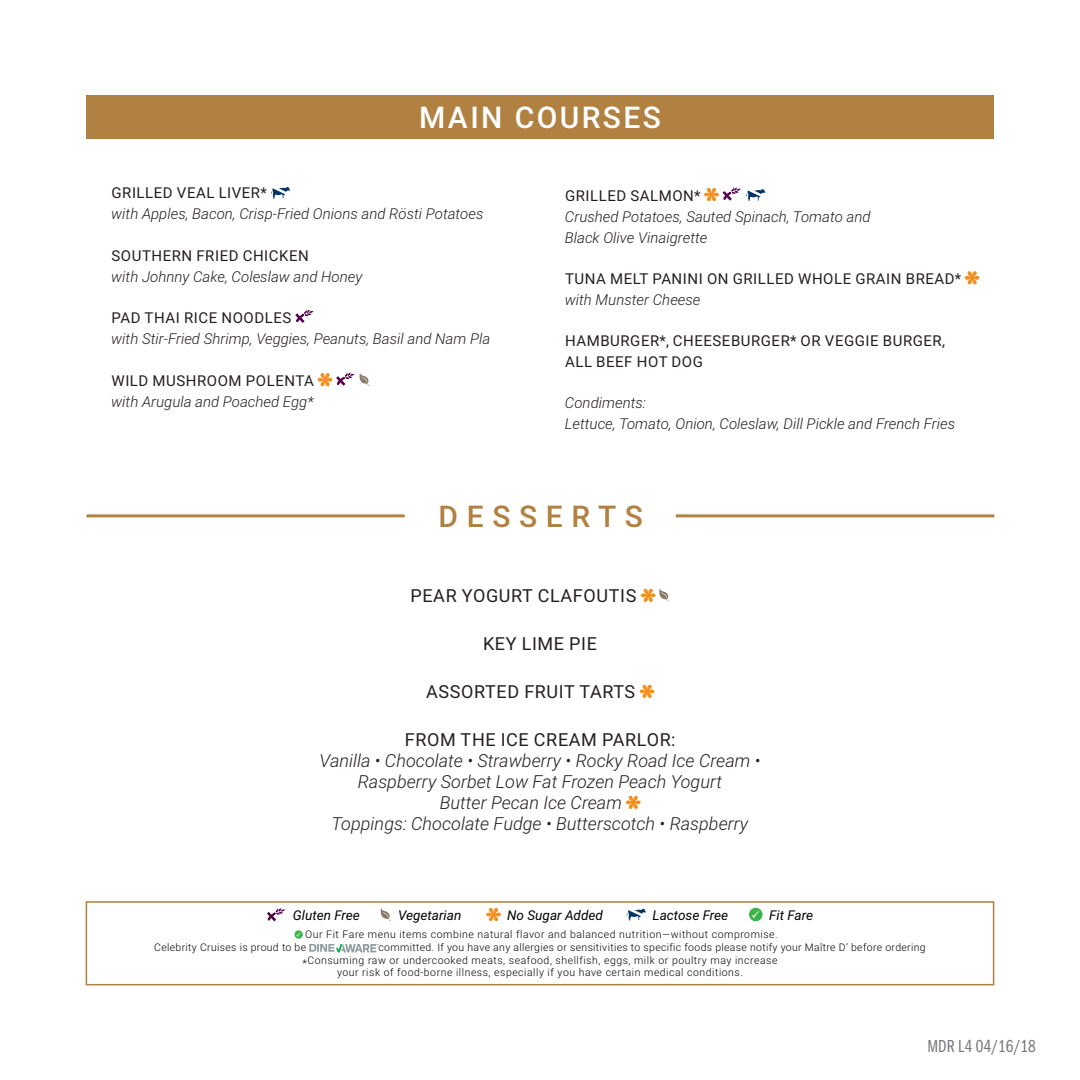
<style>
.page{position:relative;width:1080px;height:1080px;background:#fff}
.page>*{position:absolute;margin:0;border:0;box-sizing:border-box;transform-origin:0 0}
.t1{font:500 30px "Roboto";letter-spacing:.08em;color:#fff}
.t2{font:500 30px "Roboto";letter-spacing:.29em;color:#b18141}
.t3{font:italic 300 18px/21px "Roboto";color:#231f20;text-align:center}
.t4{font:18px "Roboto";letter-spacing:.035em;color:#231f20}
.t5{font:18px "Franklin Gothic URW Com Boo";color:#76787b}
.t6{font:italic 300 15px "Roboto";color:#231f20}
.t7{font:15px "Roboto";letter-spacing:.035em;color:#231f20}
.Description{font:italic 13.5px "Roboto";color:#000}
.Raw_Food_Disclaimer{font:300 10.5px/12.6px "Roboto";letter-spacing:.05em;color:#000}
.Raw_Food_Disclaimer-2{font:300 10.5px "Roboto";letter-spacing:.03em;color:#000}
.s1{font-size:10.95px}
</style>
<div class="page">
<svg style="left:641px;top:588px;width:29px;height:14px"></svg>
<svg style="left:640px;top:685px;width:14px;height:13px"></svg>
<svg style="left:626px;top:796px;width:14px;height:13px"></svg>
<svg style="left:271px;top:187px;width:19px;height:12px"></svg>
<svg style="left:295px;top:309px;width:19px;height:14px"></svg>
<svg style="left:318px;top:372px;width:52px;height:15px"></svg>
<svg style="left:704px;top:187px;width:61px;height:15px"></svg>
<svg style="left:965px;top:272px;width:14px;height:12px"></svg>
<div style="left:86px;top:95px;width:908px;height:43px;background:#b18141"></div>
<hr style="left:86px;top:514px;width:319px;height:3px;background:#b18141">
<hr style="left:676px;top:514px;width:318px;height:3px;background:#b18141">
<img style="left:309px;top:944px;width:69px;height:8px">
<svg style="left:295px;top:930px;width:8px;height:9px"></svg>
<svg style="left:486px;top:908px;width:15px;height:13px"></svg>
<svg style="left:381px;top:908px;width:10px;height:13px"></svg>
<svg style="left:267px;top:908px;width:19px;height:14px"></svg>
<svg style="left:626px;top:909px;width:20px;height:11px"></svg>
<svg style="left:749px;top:908px;width:14px;height:13px"></svg>
<div style="left:86px;top:901px;width:908px;height:84px;border:2px solid #b18141"></div>
<p class="t1" style="left:419px;top:96px;width:243px">MAIN COURSES</p>
<p class="t7" style="left:112px;top:183px;width:157px">GRILLED VEAL LIVER*</p>
<p class="t6" style="left:111px;top:204px;width:374px">with Apples, Bacon, Crisp-Fried Onions and Rösti Potatoes</p>
<p class="t7" style="left:112px;top:245px;width:199px">SOUTHERN FRIED CHICKEN</p>
<p class="t6" style="left:111px;top:266px;width:253px">with Johnny Cake, Coleslaw and Honey</p>
<p class="t7" style="left:112px;top:307px;width:181px">PAD THAI RICE NOODLES</p>
<p class="t6" style="left:111px;top:328px;width:381px">with Stir-Fried Shrimp, Veggies, Peanuts, Basil and Nam Pla</p>
<p class="t7" style="left:112px;top:370px;width:204px">WILD MUSHROOM POLENTA</p>
<p class="t6" style="left:111px;top:391px;width:204px">with Arugula and Poached Egg*</p>
<p class="t7" style="left:565px;top:185px;width:137px">GRILLED SALMON*</p>
<p class="t6" style="left:565px;top:206px;width:307px">Crushed Potatoes, Sauted Spinach, Tomato and</p>
<p class="t6" style="left:565px;top:227px;width:144px">Black Olive Vinaigrette</p>
<p class="t7" style="left:565px;top:268px;width:398px">TUNA MELT PANINI ON GRILLED WHOLE GRAIN BREAD*</p>
<p class="t6" style="left:565px;top:289px;width:137px">with Munster Cheese</p>
<p class="t7" style="left:565px;top:330px;width:381px">HAMBURGER*, CHEESEBURGER* OR VEGGIE BURGER,</p>
<p class="t7" style="left:565px;top:351px;width:139px">ALL BEEF HOT DOG</p>
<p class="t6" style="left:565px;top:393px;width:83px">Condiments:</p>
<p class="t6" style="left:565px;top:414px;width:392px">Lettuce, Tomato, Onion, Coleslaw, Dill Pickle and French Fries</p>
<p class="t2" style="left:438px;top:495px;width:206px">DESSERTS</p>
<p class="t4" style="left:410px;top:582px;width:227px">PEAR YOGURT CLAFOUTIS</p>
<p class="t4" style="left:483px;top:630px;width:115px">KEY LIME PIE</p>
<p class="t4" style="left:426px;top:678px;width:211px">ASSORTED FRUIT TARTS</p>
<p class="t4" style="left:405px;top:726px;width:272px">FROM THE ICE CREAM PARLOR:</p>
<p class="t3" style="left:320px;top:749px;width:442px">Vanilla • Chocolate • Strawberry • Rocky Road Ice Cream •<br>Raspberry Sorbet Low Fat Frozen Peach Yogurt</p>
<p class="t3" style="left:440px;top:791px;width:184px">Butter Pecan Ice Cream</p>
<p class="t3" style="left:332px;top:812px;width:418px">Toppings: Chocolate Fudge • Butterscotch • Raspberry</p>
<p class="Description" style="left:293px;top:905px;width:68px">Gluten Free</p>
<p class="Description" style="left:398px;top:905px;width:65px">Vegetarian</p>
<p class="Description" style="left:507px;top:905px;width:97px">No Sugar Added</p>
<p class="Description" style="left:653px;top:905px;width:77px">Lactose Free</p>
<p class="Description" style="left:769px;top:905px;width:45px">Fit Fare</p>
<p class="Raw_Food_Disclaimer" style="left:154px;top:928px;width:625px;text-indent:151px">Our Fit Fare menu items combine natural flavor and balanced nutrition—without compromise.<br>Celebrity Cruises is proud to be</p>
<p class="Raw_Food_Disclaimer-2" style="left:379px;top:940px;width:549px">committed. If you have any allergies or sensitivities to specific foods please notify your Maître D’ before ordering</p>
<p class="Raw_Food_Disclaimer" style="left:302px;top:953px;width:477px"><span class="s1">*</span>Consuming raw or undercooked meats, seafood, shellfish, eggs, milk or poultry may increase</p>
<p class="Raw_Food_Disclaimer" style="left:337px;top:966px;width:407px">your risk of food-borne illness, especially if you have certain medical conditions.</p>
<p class="t5" style="left:928px;top:1034px;width:110px">MDR L4 04/16/18</p>
</div>
